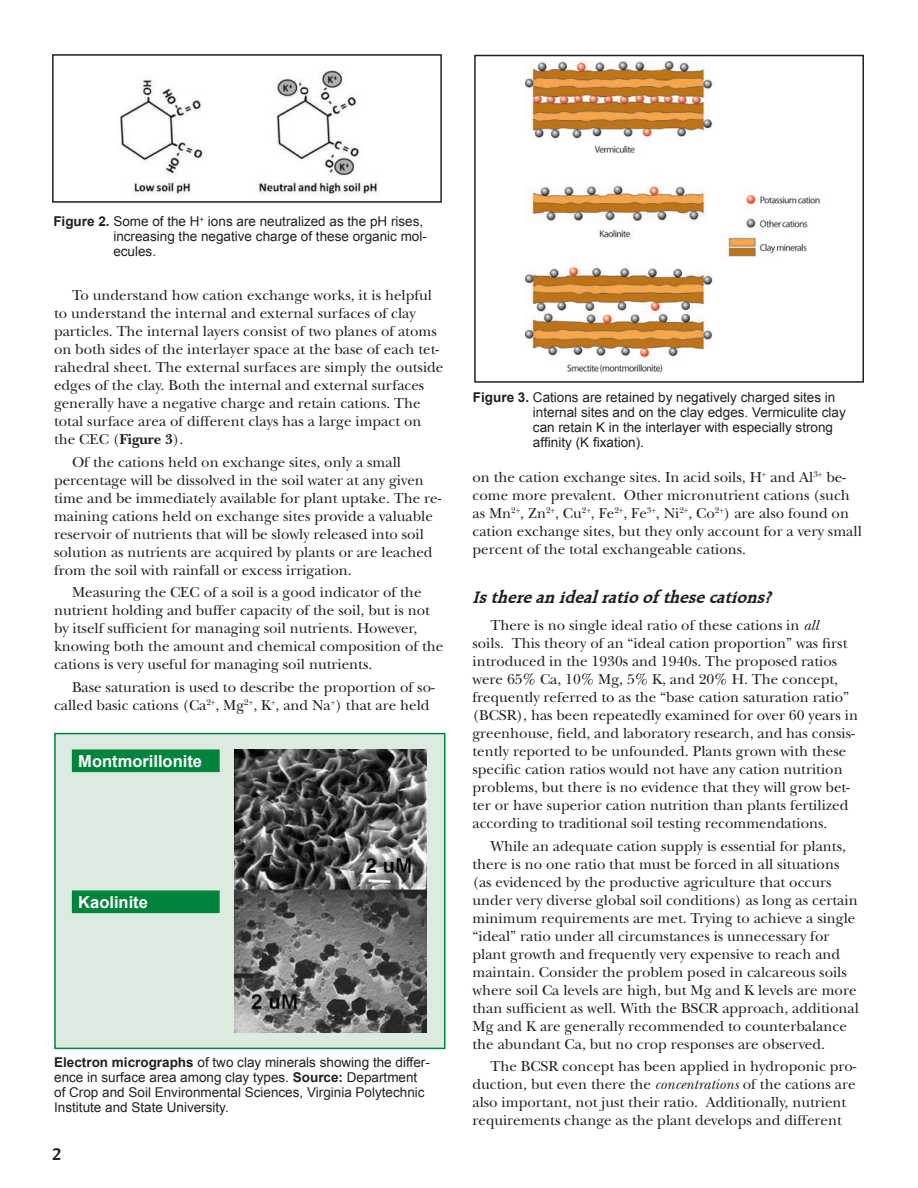
<style>
.page{position:relative;width:918px;height:1188px;background:#fff}
.page>*{position:absolute;margin:0;border:0;box-sizing:border-box;transform-origin:0 0}
.t1{font:italic 700 18px "Raleigh BT";color:#231f20}
.t2{font:700 18px "Raleigh BT";color:#231f20}
.t3{font:700 16.5px "Arial";color:#fff}
.t4{font:15px/18px "New Baskerville Std";color:#231f20}
.t5{font:13.5px/15px "Arial";color:#231f20}
.s1{font-weight:700}
.s2{font-style:italic}
</style>
<div class="page">
<img style="left:120px;top:70px;width:259px;height:124px">
<div style="left:52px;top:54px;width:390px;height:149px;border:2px solid #231f20"></div>
<div style="left:54px;top:733px;width:392px;height:316px;background:#dcebdf;border:2px solid #00843d"></div>
<div style="left:72px;top:749px;width:148px;height:23px;background:#00843d;border:2px solid #00843d"></div>
<div style="left:72px;top:890px;width:148px;height:23px;background:#00843d;border:2px solid #00843d"></div>
<img style="left:235px;top:750px;width:191px;height:282px">
<img style="left:525px;top:61px;width:295px;height:312px">
<div style="left:474px;top:55px;width:390px;height:328px;border:2px solid #231f20"></div>
<p class="t5" style="left:113px;top:214px;width:315px;text-indent:-60px"><span class="s1">Figure 2.</span> Some of the H<sup>+</sup> ions are neutralized as the pH rises, increasing the negative charge of these organic mol&shy;ecules.</p>
<p class="t4" style="left:54px;top:287px;width:391px;text-indent:18px">To understand how cation exchange works, it is helpful to understand the internal and external surfaces of clay particles. The internal layers consist of two planes of atoms on both sides of the interlayer space at the base of each tet&shy;rahedral sheet. The external surfaces are simply the outside edges of the clay. Both the internal and external surfaces generally have a negative charge and retain cations. The total surface area of different clays has a large impact on the CEC (<span class="s1">Figure 3</span>).</p>
<p class="t4" style="left:54px;top:453px;width:389px;text-indent:18px">Of the cations held on exchange sites, only a small percentage will be dissolved in the soil water at any given time and be immediately available for plant uptake. The re&shy;maining cations held on exchange sites provide a valuable reservoir of nutrients that will be slowly released into soil solution as nutrients are acquired by plants or are leached from the soil with rainfall or excess irrigation.</p>
<p class="t4" style="left:54px;top:584px;width:391px;text-indent:18px">Measuring the CEC of a soil is a good indicator of the nutrient holding and buffer capacity of the soil, but is not by itself sufficient for managing soil nutrients. However, knowing both the amount and chemical composition of the cations is very useful for managing soil nutrients.</p>
<p class="t4" style="left:54px;top:678px;width:382px;text-indent:18px">Base saturation is used to describe the proportion of so&shy;called basic cations (Ca<sup>2+</sup>, Mg<sup>2+</sup>, K<sup>+</sup>, and Na<sup>+</sup>) that are held</p>
<p class="t3" style="left:78px;top:751px;width:125px">Montmorillonite</p>
<p class="t3" style="left:78px;top:892px;width:71px">Kaolinite</p>
<p class="t5" style="left:54px;top:1055px;width:377px"><span class="s1">Electron micrographs</span> of two clay minerals showing the differ&shy;ence in surface area among clay types. <span class="s1">Source:</span> Department of Crop and Soil Environmental Sciences, Virginia Polytechnic Institute and State University.</p>
<p class="t2" style="left:52px;top:1143px;width:11px">2</p>
<p class="t5" style="left:533px;top:390px;width:314px;text-indent:-60px"><span class="s1">Figure 3.</span> Cations are retained by negatively charged sites in internal sites and on the clay edges. Vermiculite clay can retain K in the interlayer with especially strong affinity (K fixation).</p>
<p class="t4" style="left:472px;top:468px;width:391px">on the cation exchange sites. In acid soils, H<sup>+</sup> and Al<sup>3+</sup> be&shy;come more prevalent. Other micronutrient cations (such as Mn<sup>2+</sup>, Zn<sup>2+</sup>, Cu<sup>2+</sup>, Fe<sup>2+</sup>, Fe<sup>3+</sup>, Ni<sup>2+</sup>, Co<sup>2+</sup>) are also found on cation exchange sites, but they only account for a very small percent of the total exchangeable cations.</p>
<p class="t1" style="left:472px;top:587px;width:306px">Isthereanidealratioof thesecations?</p>
<p class="t4" style="left:472px;top:617px;width:387px;text-indent:18px">There is no single ideal ratio of these cations in <span class="s2">all<br></span>soils. This theory of an “ideal cation proportion” was first introduced in the 1930s and 1940s. The proposed ratios were 65% Ca, 10% Mg, 5% K, and 20% H. The concept, frequently referred to as the “base cation saturation ratio” (BCSR), has been repeatedly examined for over 60 years in greenhouse, field, and laboratory research, and has consis&shy;tently reported to be unfounded. Plants grown with these specific cation ratios would not have any cation nutrition problems, but there is no evidence that they will grow bet&shy;ter or have superior cation nutrition than plants fertilized according to traditional soil testing recommendations.</p>
<p class="t4" style="left:472px;top:837px;width:388px;text-indent:18px">While an adequate cation supply is essential for plants, there is no one ratio that must be forced in all situations (as evidenced by the productive agriculture that occurs under very diverse global soil conditions) as long as certain minimum requirements are met. Trying to achieve a single “ideal” ratio under all circumstances is unnecessary for plant growth and frequently very expensive to reach and maintain. Consider the problem posed in calcareous soils where soil Ca levels are high, but Mg and K levels are more than sufficient as well. With the BSCR approach, additional Mg and K are generally recommended to counterbalance the abundant Ca, but no crop responses are observed.</p>
<p class="t4" style="left:472px;top:1058px;width:386px;text-indent:18px">The BCSR concept has been applied in hydroponic pro&shy;duction, but even there the <span class="s2">concentrations</span> of the cations are also important, not just their ratio. Additionally, nutrient requirements change as the plant develops and different</p>
</div>
